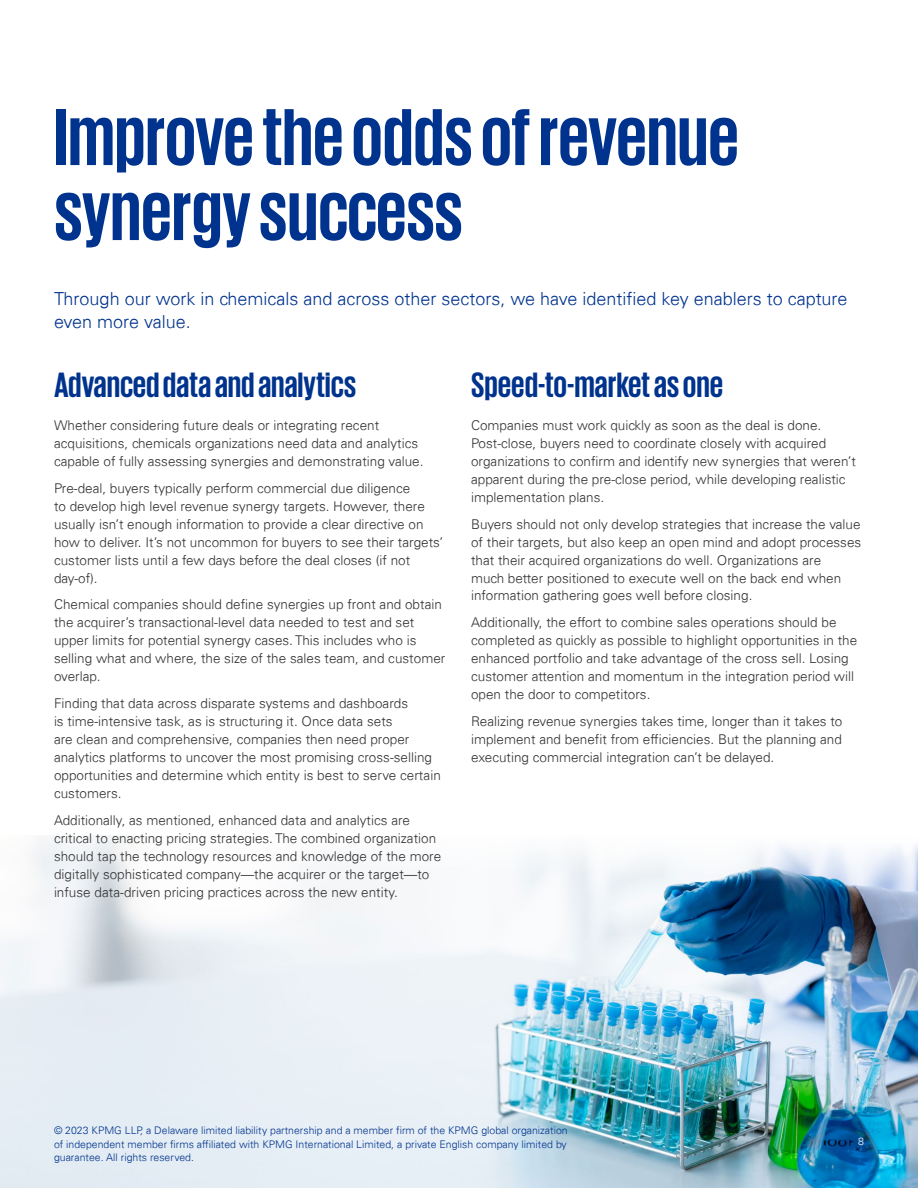
<style>
.page{position:relative;width:918px;height:1188px;background:#fff}
.page>*{position:absolute;margin:0;border:0;box-sizing:border-box;transform-origin:0 0}
.t1{font:700 82.5px/75px "KPMG";color:#00338d}
.t2{font:700 36px "KPMG";color:#00338d}
.t3{font:300 18px/24px "Univers 45";color:#00338d}
.t4{font:300 13.5px/18px "Univers 45";color:#333}
.t5{font:300 10.5px/13.5px "Univers 45";color:#00338d;text-align:justify}
.t6{font:300 10.5px "Univers 45";color:#fff}
</style>
<div class="page">
<img style="left:0;top:836px;width:918px;height:352px">
<h1 class="t1" style="left:54px;top:97px;width:686px">Improve the odds of revenue synergy success</h1>
<h3 class="t3" style="left:54px;top:286px;width:795px">Through our work in chemicals and across other sectors, we have identified key enablers to capture even more value.</h3>
<h2 class="t2" style="left:54px;top:367px;width:304px">Advanced data and analytics</h2>
<p class="t4" style="left:54px;top:416px;width:371px">Whether considering future deals or integrating recent acquisitions, chemicals organizations need data and analytics capable of fully assessing synergies and demonstrating value.</p>
<p class="t4" style="left:54px;top:479px;width:391px">Pre-deal, buyers typically perform commercial due diligence<br>to develop high level revenue synergy targets. However, there usually isn’t enough information to provide a clear directive on how to deliver. It’s not uncommon for buyers to see their targets’ customer lists until a few days before the deal closes (if not day-of).</p>
<p class="t4" style="left:54px;top:596px;width:393px">Chemical companies should define synergies up front and obtain the acquirer’s transactional-level data needed to test and set upper limits for potential synergy cases. This includes who is selling what and where, the size of the sales team, and customer overlap.</p>
<p class="t4" style="left:54px;top:694px;width:388px">Finding that data across disparate systems and dashboards<br>is time-intensive task, as is structuring it. Once data sets<br>are clean and comprehensive, companies then need proper analytics platforms to uncover the most promising cross-selling opportunities and determine which entity is best to serve certain customers.</p>
<p class="t4" style="left:54px;top:811px;width:389px">Additionally, as mentioned, enhanced data and analytics are critical to enacting pricing strategies. The combined organization should tap the technology resources and knowledge of the more digitally sophisticated company—the acquirer or the target—to infuse data-driven pricing practices across the new entity.</p>
<h2 class="t2" style="left:471px;top:367px;width:254px">Speed-to-market as one</h2>
<p class="t4" style="left:471px;top:416px;width:386px">Companies must work quickly as soon as the deal is done.<br>Post-close, buyers need to coordinate closely with acquired organizations to confirm and identify new synergies that weren’t apparent during the pre-close period, while developing realistic implementation plans.</p>
<p class="t4" style="left:471px;top:515px;width:392px">Buyers should not only develop strategies that increase the value of their targets, but also keep an open mind and adopt processes that their acquired organizations do well. Organizations are<br>much better positioned to execute well on the back end when information gathering goes well before closing.</p>
<p class="t4" style="left:471px;top:613px;width:388px">Additionally, the effort to combine sales operations should be completed as quickly as possible to highlight opportunities in the enhanced portfolio and take advantage of the cross sell. Losing customer attention and momentum in the integration period will open the door to competitors.</p>
<p class="t4" style="left:471px;top:712px;width:373px;text-align:justify">Realizing revenue synergies takes time, longer than it takes to implement and benefit from efficiencies. But the planning and executing commercial integration can’t be delayed.</p>
<p class="t5" style="left:54px;top:1124px;width:515px">© 2023 KPMG LLP, a Delaware limited liability partnership and a member firm of the KPMG global organization of independent member firms affiliated with KPMG International Limited, a private English company limited by guarantee. All rights reserved.</p>
<p class="t6" style="left:858px;top:1135px;width:7px">8</p>
</div>
